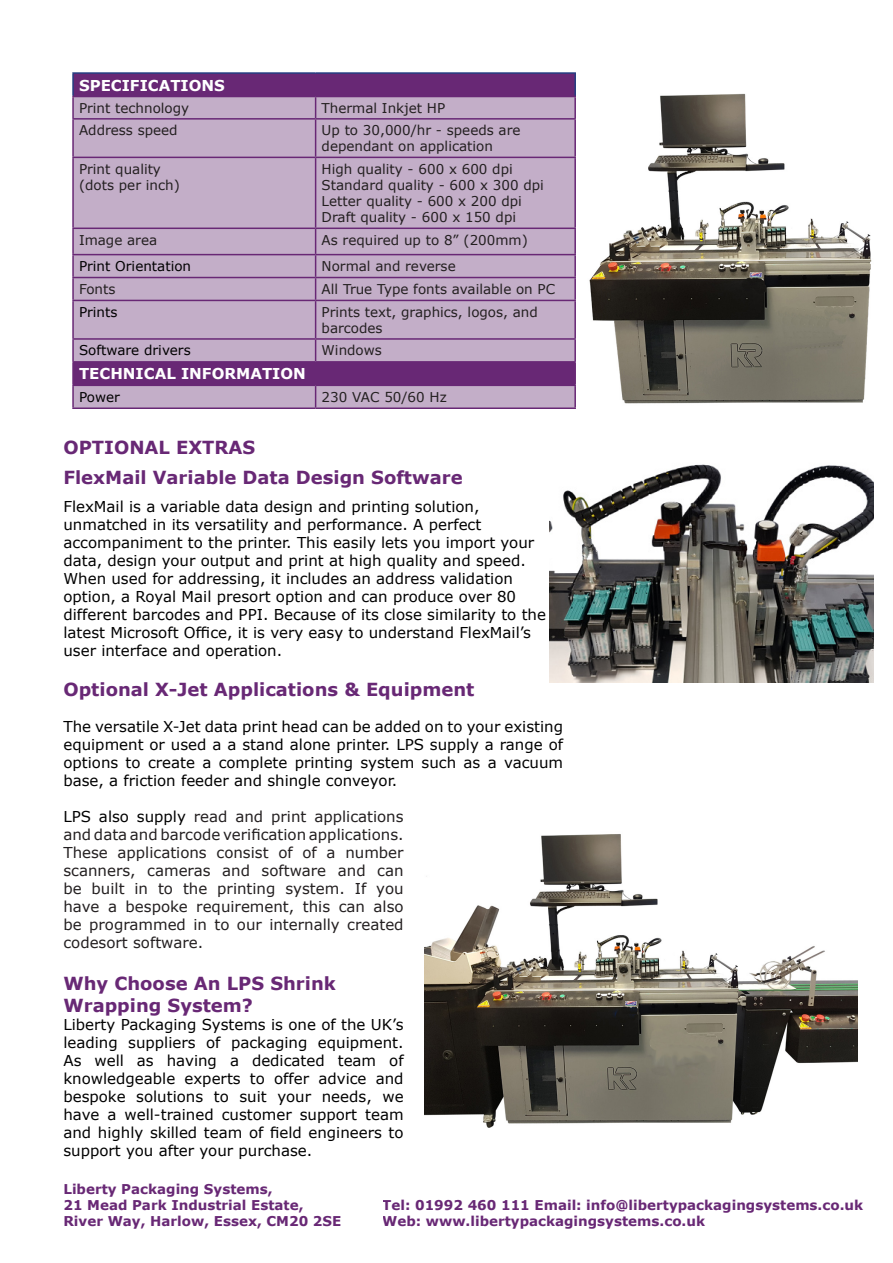
<style>
.page{position:relative;width:893px;height:1263px;background:#fff}
.page>*{position:absolute;margin:0;border:0;box-sizing:border-box;transform-origin:0 0}
.t1{font:700 18px/21.6px "Verdana";color:#682875}
.t2{font:15px/18px "Verdana";color:#000;text-align:justify}
.t3{font:15px/18px "Verdana";color:#231f20;text-align:justify}
.t4{font:700 15px "Verdana";color:#fff}
.t5{font:13.5px/16.2px "Verdana";color:#231f20}
.t6{font:700 13.5px "Verdana";color:#682875}
.t7{font:13.5px "Verdana";color:#000}
.s1{color:#000}
</style>
<div class="page">
<div style="left:73px;top:73px;width:502px;height:24px;background:#682875"></div>
<div style="left:74px;top:97px;width:500px;height:241px;background:#c3aec8"></div>
<hr style="left:574px;top:74px;width:2px;height:22px;background:#253f82">
<hr style="left:72px;top:72px;width:244px;height:2px;background:#253f82">
<hr style="left:72px;top:74px;width:2px;height:22px;background:#253f82">
<hr style="left:316px;top:72px;width:260px;height:2px;background:#253f82">
<hr style="left:72px;top:96px;width:244px;height:1px;background:#682875">
<hr style="left:72px;top:97px;width:2px;height:21px;background:#682875">
<hr style="left:316px;top:96px;width:260px;height:1px;background:#682875">
<svg style="left:315px;top:97px;width:1px;height:21px"></svg>
<hr style="left:574px;top:97px;width:2px;height:21px;background:#682875">
<hr style="left:72px;top:118px;width:244px;height:2px;background:#682875">
<hr style="left:72px;top:120px;width:2px;height:37px;background:#682875">
<hr style="left:316px;top:118px;width:260px;height:2px;background:#682875">
<hr style="left:315px;top:120px;width:1px;height:37px;background:#682875">
<hr style="left:574px;top:120px;width:2px;height:37px;background:#682875">
<hr style="left:72px;top:157px;width:244px;height:1px;background:#682875">
<hr style="left:72px;top:158px;width:2px;height:70px;background:#682875">
<hr style="left:316px;top:157px;width:260px;height:1px;background:#682875">
<hr style="left:315px;top:158px;width:1px;height:70px;background:#682875">
<hr style="left:574px;top:158px;width:2px;height:70px;background:#682875">
<hr style="left:72px;top:228px;width:244px;height:1px;background:#682875">
<hr style="left:72px;top:229px;width:2px;height:25px;background:#682875">
<hr style="left:316px;top:228px;width:260px;height:1px;background:#682875">
<hr style="left:574px;top:229px;width:2px;height:25px;background:#682875">
<hr style="left:72px;top:254px;width:244px;height:1px;background:#682875">
<hr style="left:72px;top:255px;width:2px;height:22px;background:#682875">
<hr style="left:316px;top:254px;width:260px;height:1px;background:#682875">
<hr style="left:574px;top:255px;width:2px;height:22px;background:#682875">
<hr style="left:72px;top:277px;width:244px;height:1px;background:#682875">
<hr style="left:72px;top:278px;width:2px;height:22px;background:#682875">
<hr style="left:316px;top:277px;width:260px;height:1px;background:#682875">
<svg style="left:315px;top:229px;width:1px;height:71px"></svg>
<hr style="left:574px;top:278px;width:2px;height:22px;background:#682875">
<hr style="left:72px;top:300px;width:244px;height:1px;background:#682875">
<hr style="left:72px;top:301px;width:2px;height:37px;background:#682875">
<hr style="left:316px;top:300px;width:260px;height:1px;background:#682875">
<hr style="left:315px;top:301px;width:1px;height:37px;background:#682875">
<hr style="left:574px;top:301px;width:2px;height:37px;background:#682875">
<hr style="left:72px;top:338px;width:244px;height:2px;background:#682875">
<hr style="left:72px;top:340px;width:2px;height:21px;background:#682875">
<hr style="left:316px;top:338px;width:260px;height:2px;background:#682875">
<hr style="left:574px;top:340px;width:2px;height:21px;background:#682875">
<hr style="left:72px;top:361px;width:244px;height:2px;background:#682875">
<hr style="left:72px;top:363px;width:2px;height:22px;background:#682875">
<hr style="left:316px;top:361px;width:260px;height:2px;background:#682875">
<hr style="left:574px;top:363px;width:2px;height:22px;background:#682875">
<hr style="left:72px;top:385px;width:244px;height:1px;background:#682875">
<hr style="left:72px;top:386px;width:2px;height:21px;background:#682875">
<hr style="left:316px;top:385px;width:260px;height:1px;background:#682875">
<svg style="left:73px;top:340px;width:502px;height:67px;background:#a07ba8"></svg>
<hr style="left:574px;top:386px;width:2px;height:21px;background:#682875">
<hr style="left:72px;top:407px;width:244px;height:2px;background:#682875">
<hr style="left:316px;top:407px;width:260px;height:2px;background:#682875">
<img style="left:549px;top:464px;width:325px;height:219px">
<img style="left:589px;top:93px;width:283px;height:311px">
<img style="left:425px;top:834px;width:432px;height:294px">
<p class="t4" style="left:79px;top:74px;width:147px">SPECIFICATIONS</p>
<p class="t5" style="left:79px;top:100px;width:112px">Print technology</p>
<p class="t5" style="left:322px;top:100px;width:125px">Thermal Inkjet HP</p>
<p class="t5" style="left:79px;top:122px;width:100px">Address speed</p>
<p class="t5" style="left:322px;top:122px;width:200px">Up to 30,000/hr - speeds are</p>
<p class="t5" style="left:322px;top:138px;width:173px">dependant on application</p>
<p class="t5" style="left:79px;top:161px;width:83px">Print quality</p>
<p class="t5" style="left:79px;top:177px;width:102px">(dots per inch)</p>
<p class="t5" style="left:322px;top:161px;width:193px">High quality - 600 x 600 dpi</p>
<p class="t5" style="left:322px;top:177px;width:224px">Standard quality - 600 x 300 dpi</p>
<p class="t5" style="left:322px;top:193px;width:202px">Letter quality - 600 x 200 dpi</p>
<p class="t5" style="left:322px;top:209px;width:196px">Draft quality - 600 x 150 dpi</p>
<p class="t5" style="left:79px;top:231px;width:80px">Image area</p>
<p class="t5" style="left:322px;top:231px;width:208px">As required up to 8” (200mm)</p>
<p class="t7" style="left:79px;top:257px;width:114px">Print Orientation</p>
<p class="t5" style="left:322px;top:258px;width:136px">Normal and reverse</p>
<p class="t5" style="left:79px;top:281px;width:38px">Fonts</p>
<p class="t5" style="left:322px;top:281px;width:235px">All True Type fonts available on PC</p>
<p class="t7" style="left:79px;top:303px;width:40px">Prints</p>
<p class="t5" style="left:322px;top:304px;width:218px">Prints text, graphics, logos, and barcodes</p>
<p class="t7" style="left:79px;top:341px;width:113px">Software drivers</p>
<p class="t5" style="left:322px;top:342px;width:62px">Windows</p>
<p class="t4" style="left:79px;top:363px;width:228px">TECHNICAL INFORMATION</p>
<p class="t7" style="left:79px;top:387px;width:42px">Power</p>
<p class="t5" style="left:322px;top:388px;width:127px">230 VAC 50/60 Hz</p>
<p class="t1" style="left:63px;top:436px;width:193px">OPTIONAL EXTRAS</p>
<p class="t1" style="left:63px;top:466px;width:401px">FlexMail Variable Data Design Software</p>
<p class="t2" style="left:63px;top:498px;width:484px;text-align:left">FlexMail is a variable data design and printing solution, unmatched in its versatility and performance. A perfect accompaniment to the printer. This easily lets you import your data, design your output and print at high quality and speed.<br>When used for addressing, it includes an address validation option, a Royal Mail presort option and can produce over 80 different barcodes and PPI. Because of its close similarity to the latest Microsoft Office, it is very easy to understand FlexMail’s user interface and operation.</p>
<p class="t1" style="left:63px;top:678px;width:413px">Optional X-Jet Applications &amp; Equipment</p>
<p class="t2" style="left:63px;top:717px;width:501px">The versatile X-Jet data print head can be added on to your existing equipment or used a a stand alone printer. LPS supply a range of options to create a complete printing system such as a vacuum base, a friction feeder and shingle conveyor.</p>
<p class="t3" style="left:63px;top:807px;width:342px"><span class="s1">LPS also supply</span> read and print applications and data and barcode verification applications.<br>These applications consist of of a number scanners, cameras and software and can be built in to the printing system. If you have a bespoke requirement, this can also be programmed in to our internally created codesort software.</p>
<p class="t1" style="left:63px;top:972px;width:274px">Why Choose An LPS Shrink<br>Wrapping System?</p>
<p class="t2" style="left:63px;top:1015px;width:342px">Liberty Packaging Systems is one of the UK’s leading suppliers of packaging equipment.<br>As well as having a dedicated team of knowledgeable experts to offer advice and bespoke solutions to suit your needs, we have a well-trained customer support team and highly skilled team of field engineers to support you after your purchase.</p>
<p class="t6" style="left:63px;top:1179px;width:211px">Liberty Packaging Systems,</p>
<p class="t6" style="left:63px;top:1195px;width:242px">21 Mead Park Industrial Estate,</p>
<p class="t6" style="left:63px;top:1212px;width:279px">River Way, Harlow, Essex, CM20 2SE</p>
<p class="t6" style="left:382px;top:1195px;width:482px">Tel: 01992 460 111 Email: info@libertypackagingsystems.co.uk</p>
<p class="t6" style="left:382px;top:1212px;width:324px">Web: www.libertypackagingsystems.co.uk</p>
</div>
